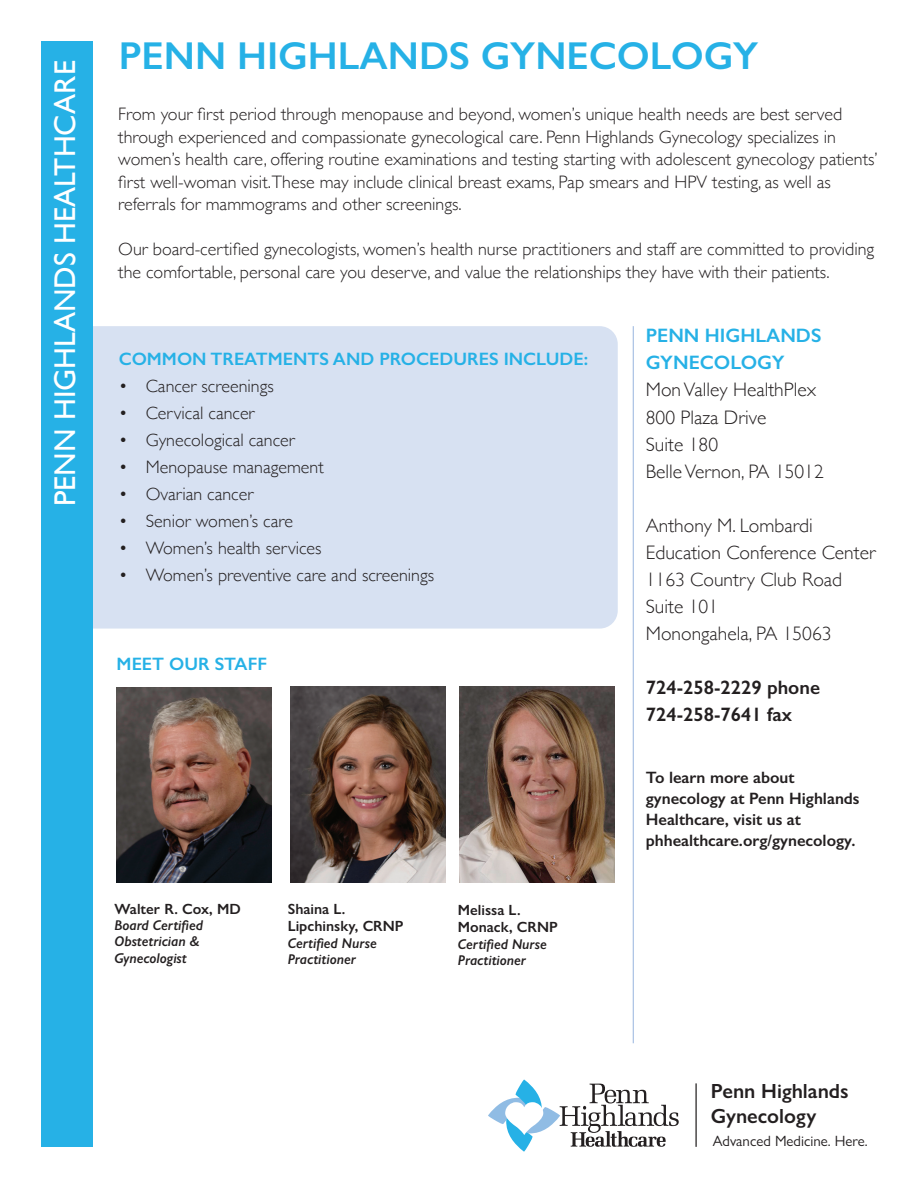
<style>
.page{position:relative;width:918px;height:1188px;background:#fff}
.page>*{position:absolute;margin:0;border:0;box-sizing:border-box;transform-origin:0 0}
.t1{font:600 39px "Gill Sans";color:#26b1e6}
.t2{font:30px "Gill Sans";color:#fff}
.t3{font:600 20.55px/24.3px "Gill Sans Nova";color:#231f20}
.t4{font:300 19.5px/27px "Gill Sans";color:#231f20}
.t5{font:600 19.5px/27px "Gill Sans";color:#231f20}
.t6{font:600 19.5px/27px "Gill Sans";color:#26b1e6}
.t7{font:300 18px/22.5px "Gill Sans";color:#231f20}
.t8{font:600 18px "Gill Sans";color:#26b1e6}
.t9{font:600 16.5px/21px "Gill Sans";color:#231f20}
.t10{font:15px "Gill Sans Nova";color:#231f20}
.t11{font:600 14.85px/17.9px "Gill Sans Nova";color:#231f20}
.t12{font:italic 600 14.25px/16.4px "Gill Sans Nova";color:#231f20}
</style>
<div class="page">
<div style="left:75px;top:326px;width:543px;height:303px;background:#d7e1f2;border-radius:18px"></div>
<div style="left:41px;top:41px;width:51px;height:1106px;background:#26b1e6"></div>
<hr style="left:633px;top:326px;width:1px;height:717px;background:#97b4de">
<img style="left:117px;top:688px;width:155px;height:195px">
<img style="left:290px;top:687px;width:156px;height:195px">
<img style="left:460px;top:687px;width:155px;height:195px">
<svg style="left:488px;top:1079px;width:191px;height:73px"></svg>
<hr style="left:695px;top:1083px;width:2px;height:64px;background:#231f20">
<h2 class="t2" style="left:47px;top:506px;width:447px;rotate:-90deg">PENN HIGHLANDS HEALTHCARE</h2>
<h1 class="t1" style="left:119px;top:32px;width:641px">PENN HIGHLANDS GYNECOLOGY</h1>
<p class="t7" style="left:118px;top:102px;width:761px">From your first period through menopause and beyond, women’s unique health needs are best served through experienced and compassionate gynecological care. Penn Highlands Gynecology specializes in women’s health care, offering routine examinations and testing starting with adolescent gynecology patients’ first well-woman visit.These may include clinical breast exams, Pap smears and HPV testing, as well as referrals for mammograms and other screenings.</p>
<p class="t7" style="left:118px;top:237px;width:758px">Our board-certified gynecologists, women’s health nurse practitioners and staff are committed to providing the comfortable, personal care you deserve, and value the relationships they have with their patients.</p>
<p class="t8" style="left:119px;top:348px;width:471px">COMMON TREATMENTS AND PROCEDURES INCLUDE:</p>
<p class="t7" style="left:119px;top:374px;width:157px">• Cancer screenings</p>
<p class="t7" style="left:119px;top:401px;width:137px">• Cervical cancer</p>
<p class="t7" style="left:119px;top:428px;width:178px">• Gynecological cancer</p>
<p class="t7" style="left:119px;top:455px;width:207px">• Menopause management</p>
<p class="t7" style="left:119px;top:482px;width:136px">• Ovarian cancer</p>
<p class="t7" style="left:119px;top:509px;width:176px">• Senior women’s care</p>
<p class="t7" style="left:119px;top:536px;width:204px">• Women’s health services</p>
<p class="t7" style="left:119px;top:563px;width:317px">• Women’s preventive care and screenings</p>
<p class="t8" style="left:117px;top:653px;width:152px">MEET OUR STAFF</p>
<p class="t11" style="left:114px;top:900px;width:128px">Walter R. Cox, MD</p>
<p class="t12" style="left:114px;top:917px;width:90px">Board Certified<br>Obstetrician &amp;<br>Gynecologist</p>
<p class="t11" style="left:288px;top:900px;width:117px">Shaina L.<br>Lipchinsky, CRNP</p>
<p class="t12" style="left:288px;top:935px;width:90px">Certified Nurse<br>Practitioner</p>
<p class="t11" style="left:458px;top:901px;width:101px">Melissa L.<br>Monack, CRNP</p>
<p class="t12" style="left:458px;top:936px;width:90px">Certified Nurse<br>Practitioner</p>
<p class="t6" style="left:646px;top:322px;width:177px">PENN HIGHLANDS<br>GYNECOLOGY</p>
<p class="t4" style="left:646px;top:376px;width:179px">Mon Valley HealthPlex<br>800 Plaza Drive<br>Suite 180<br>Belle Vernon, PA 15012</p>
<p class="t4" style="left:646px;top:511px;width:231px">Anthony M. Lombardi<br>Education Conference Center<br>1163 Country Club Road<br>Suite 101<br>Monongahela, PA 15063</p>
<p class="t5" style="left:646px;top:673px;width:176px">724-258-2229 phone<br>724-258-7641 fax</p>
<p class="t9" style="left:646px;top:767px;width:215px">To learn more about gynecology at Penn Highlands<br>Healthcare, visit us at phhealthcare.org/gynecology.</p>
<p class="t3" style="left:711px;top:1079px;width:139px">Penn Highlands<br>Gynecology</p>
<p class="t10" style="left:713px;top:1132px;width:157px">Advanced Medicine. Here.</p>
</div>
